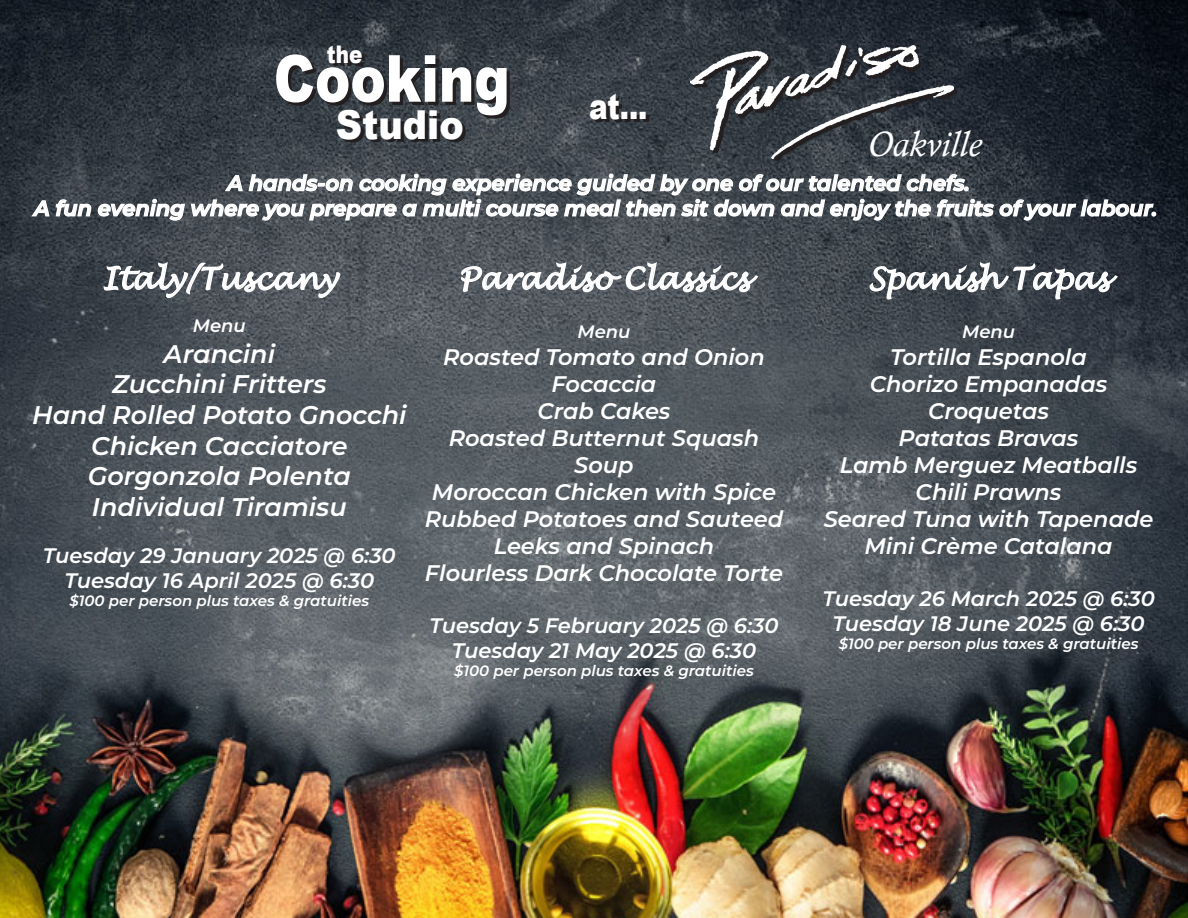
<style>
.page{position:relative;width:1188px;height:918px;background:#fff}
.page>*{position:absolute;margin:0;border:0;box-sizing:border-box;transform-origin:0 0}
.t1{font:900 64.95px "Arial";color:#fff;scale:.82 1}
.t2{font:900 39.9px "Arial";color:#fff;scale:.92 1}
.t3{font:italic 36px "Calisto";color:#fff}
.t4{font:900 35.25px "Arial";color:#fff;scale:.79 1}
.t5{font:italic 30px "Lucida Handwriting";color:#fff}
.t6{font:italic 600 25.5px/30.6px "Montserrat";color:#fff;text-align:center}
.t7{font:900 24.3px "Arial";color:#fff;scale:.82 1}
.t8{font:italic 600 22.5px/27px "Montserrat";color:#fff;text-align:center}
.t9{font:italic 600 21px/25.2px "Montserrat";color:#fff;text-align:center}
.t10{font:italic 600 18px "Montserrat";color:#fff}
.t11{font:italic 600 15px "Montserrat";color:#fff}
</style>
<div class="page">
<img style="left:0;top:0;width:1188px;height:918px">
<svg style="left:460px;top:260px;width:299px;height:34px;background:#7b7f84"></svg>
<svg style="left:103px;top:260px;width:238px;height:39px;background:#6f747a"></svg>
<svg style="left:869px;top:260px;width:250px;height:40px;background:#60656c"></svg>
<svg style="left:594px;top:97px;width:55px;height:25px"></svg>
<svg style="left:279px;top:48px;width:231px;height:94px;background:#313439"></svg>
<svg style="left:693px;top:48px;width:265px;height:113px"></svg>
<img style="left:691px;top:45px;width:263px;height:113px">
<svg style="left:30px;top:198px;width:61px;height:20px"></svg>
<svg style="left:97px;top:172px;width:1061px;height:50px;background:#6c7177"></svg>
<p class="t7" style="left:327px;top:36px;width:45px">the</p>
<h1 class="t1" style="left:274px;top:31px;width:289px">Cooking</h1>
<h2 class="t2" style="left:336px;top:95px;width:141px">Studio</h2>
<h3 class="t4" style="left:589px;top:81px;width:75px">at...</h3>
<h3 class="t3" style="left:868px;top:123px;width:116px">Oakville</h3>
<p class="t9" style="left:34px;top:170px;width:1125px">A hands-on cooking experience guided by one of our talented chefs.<br>A fun evening where you prepare a multi course meal then sit down and enjoy the fruits of your labour.</p>
<h3 class="t5" style="left:102px;top:260px;width:236px">Italy/Tuscany</h3>
<p class="t10" style="left:193px;top:314px;width:54px">Menu</p>
<p class="t6" style="left:32px;top:338px;width:376px">Arancini<br>Zucchini Fritters<br>Hand Rolled Potato Gnocchi<br>Chicken Cacciatore<br>Gorgonzola Polenta<br>Individual Tiramisu</p>
<p class="t9" style="left:43px;top:542px;width:354px">Tuesday 29 January 2025 @ 6:30<br>Tuesday 16 April 2025 @ 6:30</p>
<p class="t11" style="left:69px;top:591px;width:301px">$100 per person plus taxes &amp; gratuities</p>
<h3 class="t5" style="left:459px;top:260px;width:292px">Paradiso Classics</h3>
<p class="t10" style="left:578px;top:319px;width:54px">Menu</p>
<p class="t8" style="left:425px;top:343px;width:360px">Roasted Tomato and Onion<br>Focaccia<br>Crab Cakes<br>Roasted Butternut Squash<br>Soup<br>Moroccan Chicken with Spice<br>Rubbed Potatoes and Sauteed<br>Leeks and Spinach<br>Flourless Dark Chocolate Torte</p>
<p class="t9" style="left:429px;top:612px;width:351px">Tuesday 5 February 2025 @ 6:30<br>Tuesday 21 May 2025 @ 6:30</p>
<p class="t11" style="left:454px;top:661px;width:301px">$100 per person plus taxes &amp; gratuities</p>
<h3 class="t5" style="left:868px;top:260px;width:242px">Spanish Tapas</h3>
<p class="t10" style="left:962px;top:319px;width:54px">Menu</p>
<p class="t8" style="left:824px;top:343px;width:331px">Tortilla Espanola<br>Chorizo Empanadas<br>Croquetas<br>Patatas Bravas<br>Lamb Merguez Meatballs<br>Chili Prawns<br>Seared Tuna with Tapenade<br>Mini Crème Catalana</p>
<p class="t9" style="left:822px;top:585px;width:334px">Tuesday 26 March 2025 @ 6:30<br>Tuesday 18 June 2025 @ 6:30</p>
<p class="t11" style="left:839px;top:634px;width:301px">$100 per person plus taxes &amp; gratuities</p>
</div>
